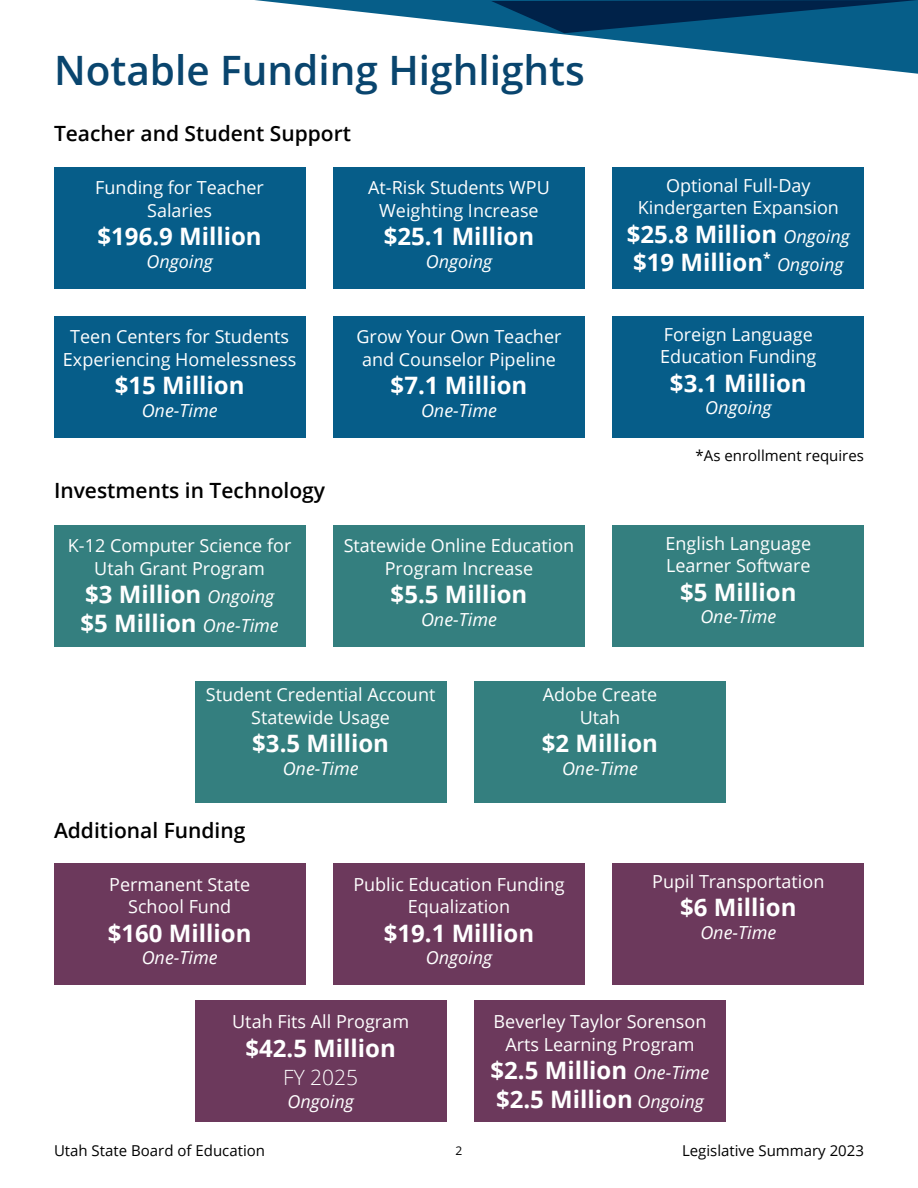
<style>
.page{position:relative;width:918px;height:1188px;background:#fff}
.page>*{position:absolute;margin:0;border:0;box-sizing:border-box;transform-origin:0 0}
.Page_Headers{font:600 40.5px "Open Sans";color:#09456e}
.Body-_white{font:700 24px/28.5px "Open Sans";color:#fff}
.t1{font:600 21px "Open Sans";color:#000}
.Body-_white-2{font:300 21px "Open Sans";color:#fff}
.Body-_white-3{font:18px/22.5px "Open Sans";color:#fff;text-align:center}
.Body-_white-4{font:italic 18px "Open Sans";color:#fff}
.t2{font:15px "Open Sans";color:#000}
.t3{font:12px "Open Sans";color:#000}
.s1{font-weight:400;font-style:italic;font-size:18px}
</style>
<div class="page">
<svg style="left:255px;top:0;width:663px;height:74px"></svg>
<svg style="left:491px;top:0;width:427px;height:33px;background:#06426b"></svg>
<div style="left:54px;top:167px;width:251px;height:121px;background:#065d89"></div>
<div style="left:54px;top:525px;width:251px;height:121px;background:#347f7f"></div>
<div style="left:54px;top:863px;width:251px;height:122px;background:#6c395c"></div>
<div style="left:54px;top:316px;width:251px;height:121px;background:#065d89"></div>
<div style="left:195px;top:681px;width:251px;height:122px;background:#347f7f"></div>
<div style="left:474px;top:1001px;width:252px;height:121px;background:#6c395c"></div>
<div style="left:195px;top:1001px;width:251px;height:121px;background:#6c395c"></div>
<div style="left:333px;top:167px;width:252px;height:121px;background:#065d89"></div>
<div style="left:333px;top:525px;width:252px;height:121px;background:#347f7f"></div>
<div style="left:333px;top:863px;width:252px;height:122px;background:#6c395c"></div>
<div style="left:333px;top:316px;width:252px;height:121px;background:#065d89"></div>
<div style="left:474px;top:681px;width:252px;height:122px;background:#347f7f"></div>
<div style="left:613px;top:167px;width:251px;height:121px;background:#065d89"></div>
<div style="left:613px;top:525px;width:251px;height:121px;background:#347f7f"></div>
<div style="left:613px;top:863px;width:251px;height:122px;background:#6c395c"></div>
<div style="left:613px;top:316px;width:251px;height:121px;background:#065d89"></div>
<h1 class="Page_Headers" style="left:54px;top:43px;width:532px">Notable Funding Highlights</h1>
<h2 class="t1" style="left:54px;top:119px;width:299px">Teacher and Student Support</h2>
<p class="Body-_white-3" style="left:95px;top:176px;width:170px">Funding for Teacher<br>Salaries</p>
<p class="Body-_white" style="left:98px;top:222px;width:166px">$196.9 Million</p>
<p class="Body-_white-4" style="left:146px;top:249px;width:68px">Ongoing</p>
<p class="Body-_white-3" style="left:368px;top:176px;width:183px">At-Risk Students WPU<br>Weighting Increase</p>
<p class="Body-_white" style="left:384px;top:222px;width:152px">$25.1 Million</p>
<p class="Body-_white-4" style="left:426px;top:249px;width:68px">Ongoing</p>
<p class="Body-_white-3" style="left:63px;top:325px;width:235px">Teen Centers for Students<br>Experiencing Homelessness</p>
<p class="Body-_white" style="left:115px;top:371px;width:131px">$15 Million</p>
<p class="Body-_white-4" style="left:142px;top:398px;width:77px">One-Time</p>
<p class="Body-_white-3" style="left:357px;top:325px;width:206px">Grow Your Own Teacher and Counselor Pipeline</p>
<p class="Body-_white" style="left:391px;top:371px;width:138px">$7.1 Million</p>
<p class="Body-_white-4" style="left:421px;top:398px;width:77px">One-Time</p>
<h2 class="t1" style="left:54px;top:476px;width:273px">Investments in Technology</h2>
<p class="Body-_white-3" style="left:68px;top:534px;width:225px">K-12 Computer Science for<br>Utah Grant Program</p>
<p class="Body-_white" style="left:85px;top:580px;width:190px">$3 Million <span class="s1">Ongoing</span></p>
<p class="Body-_white" style="left:80px;top:608px;width:200px">$5 Million <span class="s1">One-Time</span></p>
<p class="Body-_white-3" style="left:344px;top:534px;width:232px">Statewide Online Education<br>Program Increase</p>
<p class="Body-_white" style="left:391px;top:580px;width:138px">$5.5 Million</p>
<p class="Body-_white-4" style="left:421px;top:607px;width:77px">One-Time</p>
<p class="Body-_white-3" style="left:638px;top:173px;width:203px">Optional Full-Day<br>Kindergarten Expansion</p>
<p class="Body-_white" style="left:627px;top:219px;width:225px">$25.8 Million <span class="s1">Ongoing</span></p>
<p class="Body-_white" style="left:633px;top:248px;width:212px">$19 Million<sup>*</sup> <span class="s1">Ongoing</span></p>
<p class="Body-_white-3" style="left:660px;top:322px;width:158px;text-align:left">Foreign Language<br>Education Funding</p>
<p class="Body-_white" style="left:670px;top:368px;width:138px">$3.1 Million</p>
<p class="Body-_white-4" style="left:705px;top:395px;width:68px">Ongoing</p>
<h2 class="t2" style="left:696px;top:445px;width:170px">*As enrollment requires</h2>
<p class="Body-_white-3" style="left:666px;top:531px;width:147px">English Language</p>
<p class="Body-_white-3" style="left:666px;top:554px;width:146px">Learner Software</p>
<p class="Body-_white" style="left:680px;top:577px;width:118px">$5 Million</p>
<p class="Body-_white-4" style="left:700px;top:604px;width:77px">One-Time</p>
<p class="Body-_white-3" style="left:206px;top:683px;width:231px">Student Credential Account<br>Statewide Usage</p>
<p class="Body-_white" style="left:252px;top:729px;width:138px">$3.5 Million</p>
<p class="Body-_white-4" style="left:283px;top:756px;width:77px">One-Time</p>
<p class="Body-_white-3" style="left:543px;top:683px;width:116px">Adobe Create</p>
<p class="Body-_white-3" style="left:580px;top:705px;width:42px">Utah</p>
<p class="Body-_white" style="left:542px;top:729px;width:118px">$2 Million</p>
<p class="Body-_white-4" style="left:562px;top:756px;width:77px">One-Time</p>
<h2 class="t1" style="left:54px;top:816px;width:193px">Additional Funding</h2>
<p class="Body-_white-3" style="left:109px;top:872px;width:142px">Permanent State<br>School Fund</p>
<p class="Body-_white" style="left:108px;top:918px;width:145px">$160 Million</p>
<p class="Body-_white-4" style="left:142px;top:945px;width:77px">One-Time</p>
<p class="Body-_white-3" style="left:353px;top:872px;width:213px">Public Education Funding<br>Equalization</p>
<p class="Body-_white" style="left:384px;top:918px;width:152px">$19.1 Million</p>
<p class="Body-_white-4" style="left:426px;top:945px;width:68px">Ongoing</p>
<p class="Body-_white-3" style="left:652px;top:870px;width:174px">Pupil Transportation</p>
<p class="Body-_white" style="left:680px;top:893px;width:118px">$6 Million</p>
<p class="Body-_white-4" style="left:700px;top:920px;width:77px">One-Time</p>
<p class="Body-_white-3" style="left:232px;top:1010px;width:178px">Utah Fits All Program</p>
<p class="Body-_white" style="left:245px;top:1033px;width:152px">$42.5 Million</p>
<p class="Body-_white-2" style="left:283px;top:1063px;width:77px">FY 2025</p>
<p class="Body-_white-4" style="left:287px;top:1089px;width:68px">Ongoing</p>
<p class="Body-_white-3" style="left:494px;top:1010px;width:214px">Beverley Taylor Sorenson<br>Arts Learning Program</p>
<p class="Body-_white" style="left:491px;top:1056px;width:220px">$2.5 Million <span class="s1">One-Time </span>$2.5 Million <span class="s1">Ongoing</span></p>
<p class="t2" style="left:54px;top:1140px;width:213px">Utah State Board of Education</p>
<p class="t2" style="left:682px;top:1140px;width:184px">Legislative Summary 2023</p>
<p class="t3" style="left:456px;top:1143px;width:8px">2</p>
</div>
